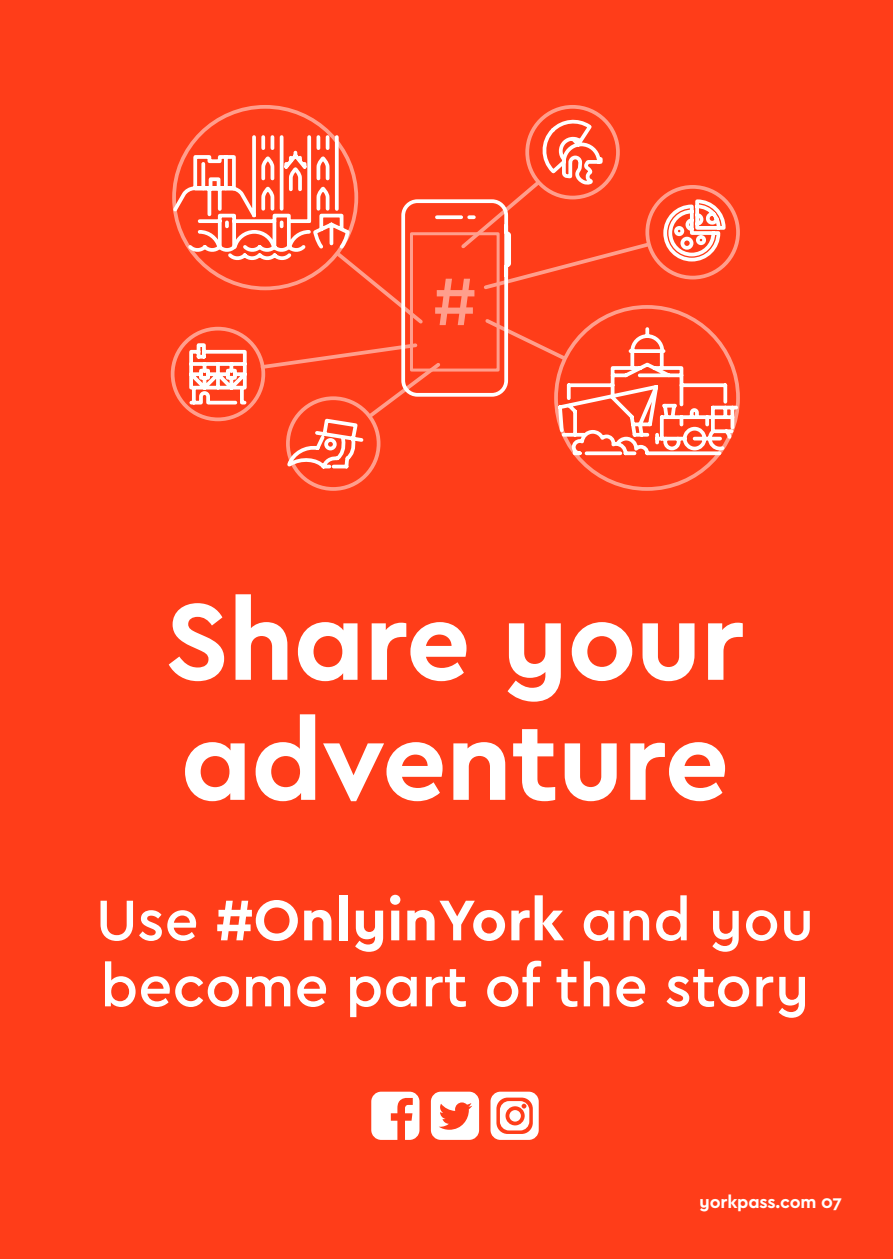
<style>
.page{position:relative;width:893px;height:1259px;background:#ff3d19}
.page>*{position:absolute;margin:0;border:0;box-sizing:border-box;transform-origin:0 0}
.t1{font:700 114px/120px "Cera PRO";letter-spacing:-.01em;color:#fff}
.t2{font:500 60px/66px "Cera PRO";color:#fff}
.t3{font:700 18px "Cera PRO";letter-spacing:-.01em;color:#fff}
.s1{font-weight:700}
</style>
<div class="page">
<svg style="left:431px;top:1091px;width:48px;height:49px"></svg>
<svg style="left:371px;top:1091px;width:48px;height:49px"></svg>
<svg style="left:490px;top:1091px;width:49px;height:49px"></svg>
<svg style="left:170px;top:119px;width:570px;height:353px"></svg>
<h1 class="t1" style="left:165px;top:587px;width:581px">Share your adventure</h1>
<p class="t2" style="left:96px;top:890px;width:720px">Use <span class="s1">#OnlyinYork</span> and you become part of the story</p>
<p class="t3" style="left:699px;top:1194px;width:144px">yorkpass.com 07</p>
</div>
